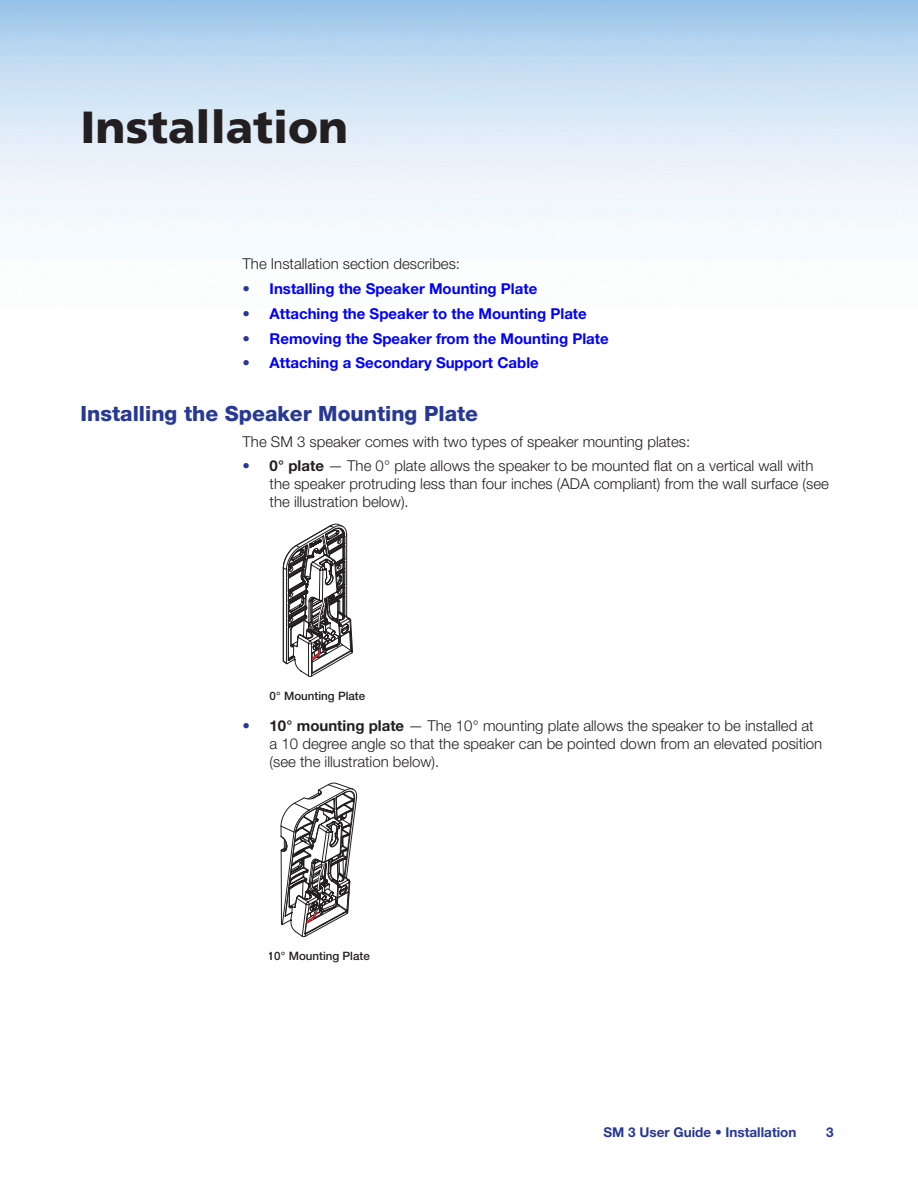
<style>
.page{position:relative;width:918px;height:1188px;background:#fff}
.page>*{position:absolute;margin:0;border:0;box-sizing:border-box;transform-origin:0 0}
.Chapter_Title{font:900 45px "Frutiger";color:#231f20}
.Heading_1{font:800 21px "Helvetica Neue LT Std";color:#273895}
.Bulleted_list_1st{font:300 15px/18px "Helvetica Neue LT Std";color:#231f20}
.Bulleted_list_1st-2{font:700 15px "Helvetica Neue LT Std";color:#00f}
.Body{font:300 15px "Helvetica Neue LT Std";color:#231f20}
.Header_and_Footer{font:700 13.5px "Helvetica Neue LT Std";color:#273895}
.t1{font:500 11.55px "Helvetica Neue LT Std";color:#231f20}
.s1{font-weight:400;color:#273895}
.s2{font-weight:700}
</style>
<div class="page">
<svg style="left:283px;top:523px;width:70px;height:154px"></svg>
<svg style="left:280px;top:782px;width:77px;height:155px"></svg>
<p class="Chapter_Title" style="left:81px;top:101px;width:269px">Installation</p>
<p class="Body" style="left:243px;top:255px;width:219px">The Installation section describes:</p>
<p class="Bulleted_list_1st-2" style="left:243px;top:280px;width:296px"><span class="s1">•</span> Installing the Speaker Mounting Plate</p>
<p class="Bulleted_list_1st-2" style="left:243px;top:304px;width:346px"><span class="s1">•</span> Attaching the Speaker to the Mounting Plate</p>
<p class="Bulleted_list_1st-2" style="left:243px;top:329px;width:368px"><span class="s1">•</span> Removing the Speaker from the Mounting Plate</p>
<p class="Bulleted_list_1st-2" style="left:243px;top:354px;width:298px"><span class="s1">•</span> Attaching a Secondary Support Cable</p>
<p class="Heading_1" style="left:81px;top:401px;width:399px">Installing the Speaker Mounting Plate</p>
<p class="Body" style="left:243px;top:432px;width:449px">The SM 3 speaker comes with two types of speaker mounting plates:</p>
<p class="Bulleted_list_1st" style="left:270px;top:457px;width:561px;text-indent:-27px"><span class="s1">•</span> <span class="s2">0° plate</span> — The 0° plate allows the speaker to be mounted flat on a vertical wall with the speaker protruding less than four inches (ADA compliant) from the wall surface (see the illustration below).</p>
<p class="t1" style="left:270px;top:689px;width:97px">0° Mounting Plate</p>
<p class="Bulleted_list_1st" style="left:270px;top:716px;width:554px;text-indent:-27px"><span class="s1">•</span> <span class="s2">10° mounting plate</span> — The 10° mounting plate allows the speaker to be installed at a 10 degree angle so that the speaker can be pointed down from an elevated position (see the illustration below).</p>
<p class="t1" style="left:268px;top:949px;width:104px">10° Mounting Plate</p>
<p class="Header_and_Footer" style="left:604px;top:1124px;width:194px">SM 3 User Guide • Installation</p>
<p class="Header_and_Footer" style="left:826px;top:1124px;width:9px">3</p>
</div>
